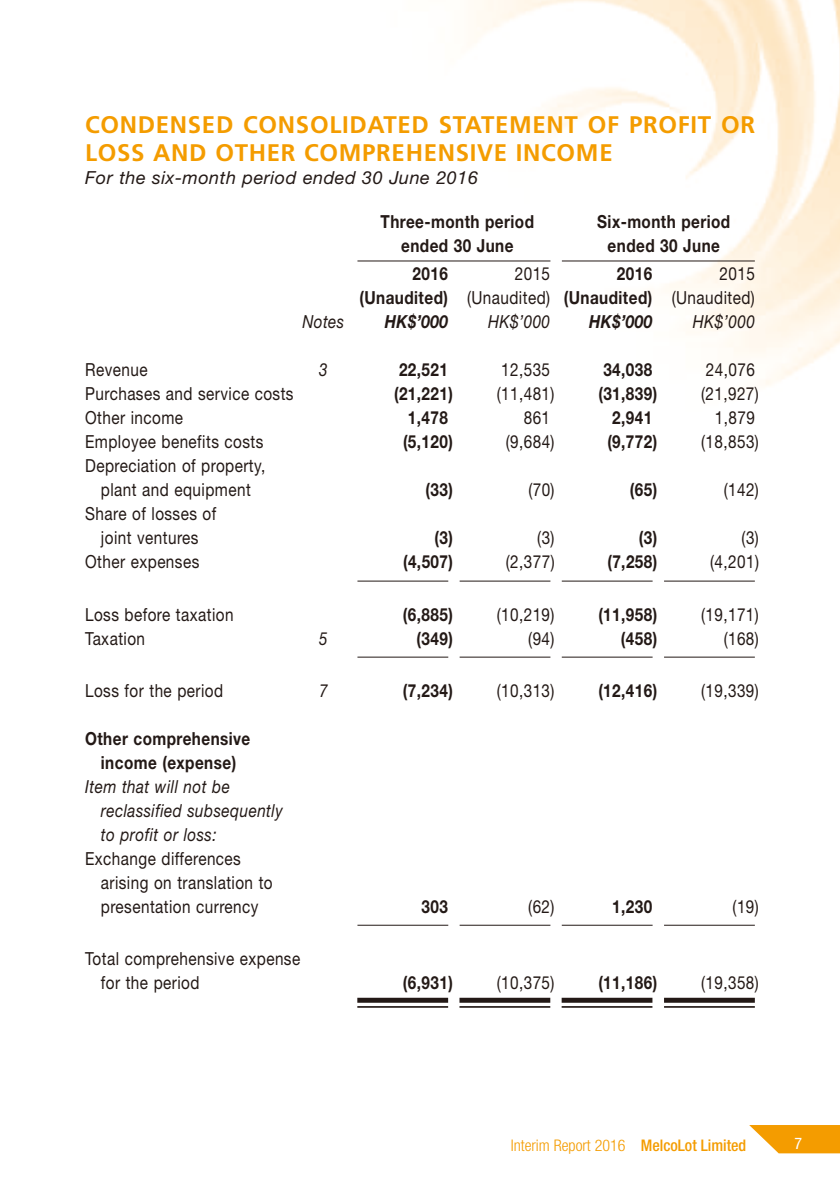
<style>
.page{position:relative;width:840px;height:1191px;background:#fff}
.page>*{position:absolute;margin:0;border:0;box-sizing:border-box;transform-origin:0 0}
.t1{font:700 24px/28px "Frutiger LT Std";letter-spacing:.03em;color:#f49c00}
.t2{font:18px/24px "Helvetica Neue LT Std";letter-spacing:.03em;color:#231916;text-align:center;scale:.85 1}
.t3{font:700 18px/24px "Helvetica Neue LT Std";letter-spacing:.03em;color:#231916;text-align:center;scale:.85 1}
.t4{font:italic 18px/24px "Helvetica Neue LT Std";letter-spacing:.03em;color:#231916;scale:.85 1}
.t5{font:italic 18px "Helvetica Neue LT Std";letter-spacing:.03em;color:#231916}
.t6{font:italic 700 18px "Helvetica Neue LT Std";letter-spacing:.03em;color:#231916;scale:.85 1}
.t7{font:300 condensed 16px "Helvetica Neue LT Std";color:#f49c00}
.t8{font:condensed 16px "Helvetica Neue LT Std";color:#fff}
.s1{font-weight:700}
.s2{font-weight:500}
</style>
<div class="page">
<img style="left:357px;top:0;width:482px;height:1154px">
<svg style="left:748px;top:1125px;width:91px;height:28px"></svg>
<hr style="left:357px;top:260px;width:193px;height:1px;background:#231916">
<hr style="left:561px;top:260px;width:193px;height:1px;background:#231916">
<hr style="left:357px;top:580px;width:91px;height:1px;background:#231916">
<hr style="left:459px;top:580px;width:91px;height:1px;background:#231916">
<hr style="left:561px;top:580px;width:91px;height:1px;background:#231916">
<hr style="left:663px;top:580px;width:91px;height:1px;background:#231916">
<hr style="left:357px;top:656px;width:91px;height:1px;background:#231916">
<hr style="left:459px;top:656px;width:91px;height:1px;background:#231916">
<hr style="left:561px;top:656px;width:91px;height:1px;background:#231916">
<hr style="left:663px;top:656px;width:91px;height:1px;background:#231916">
<hr style="left:357px;top:924px;width:91px;height:1px;background:#231916">
<hr style="left:459px;top:924px;width:91px;height:1px;background:#231916">
<hr style="left:561px;top:924px;width:91px;height:1px;background:#231916">
<hr style="left:663px;top:924px;width:91px;height:1px;background:#231916">
<div style="left:357px;top:997px;width:91px;height:5px;background:#231916"></div>
<hr style="left:357px;top:1006px;width:91px;height:1px;background:#231916">
<div style="left:459px;top:997px;width:91px;height:5px;background:#231916"></div>
<hr style="left:459px;top:1006px;width:91px;height:1px;background:#231916">
<div style="left:561px;top:997px;width:91px;height:5px;background:#231916"></div>
<hr style="left:561px;top:1006px;width:91px;height:1px;background:#231916">
<div style="left:663px;top:997px;width:91px;height:5px;background:#231916"></div>
<hr style="left:663px;top:1006px;width:91px;height:1px;background:#231916">
<h1 class="t1" style="left:85px;top:111px;width:671px">CONDENSED CONSOLIDATED STATEMENT OF PROFIT OR<br>LOSS AND OTHER COMPREHENSIVE INCOME</h1>
<p class="t5" style="left:85px;top:167px;width:394px">For the six-month period ended 30 June 2016</p>
<p class="t3" style="left:380px;top:210px;width:182px">Three-month period</p>
<p class="t3" style="left:597px;top:210px;width:158px">Six-month period</p>
<p class="t3" style="left:401px;top:234px;width:134px">ended 30 June</p>
<p class="t3" style="left:607px;top:234px;width:134px">ended 30 June</p>
<p class="t3" style="left:412px;top:262px;width:43px">2016</p>
<p class="t2" style="left:514px;top:262px;width:43px">2015</p>
<p class="t3" style="left:616px;top:262px;width:43px">2016</p>
<p class="t2" style="left:359px;top:262px;width:466px;text-align:right">2015<br><span class="s1">(Unaudited)</span> (Unaudited) <span class="s1">(Unaudited)</span> (Unaudited)</p>
<p class="t4" style="left:302px;top:310px;width:51px">Notes</p>
<p class="t6" style="left:384px;top:311px;width:76px">HK$’000</p>
<p class="t4" style="left:487px;top:310px;width:75px">HK$’000</p>
<p class="t6" style="left:588px;top:311px;width:76px">HK$’000</p>
<p class="t4" style="left:692px;top:310px;width:75px">HK$’000</p>
<p class="t2" style="left:85px;top:358px;width:75px">Revenue</p>
<p class="t4" style="left:319px;top:358px;width:12px">3</p>
<p class="t3" style="left:399px;top:358px;width:59px">22,521</p>
<p class="t2" style="left:501px;top:358px;width:59px">12,535</p>
<p class="t3" style="left:603px;top:358px;width:59px">34,038</p>
<p class="t2" style="left:705px;top:358px;width:59px">24,076</p>
<p class="t2" style="left:85px;top:382px;width:246px">Purchases and service costs</p>
<p class="t3" style="left:394px;top:382px;width:71px">(21,221)</p>
<p class="t2" style="left:496px;top:382px;width:69px">(11,481)</p>
<p class="t3" style="left:598px;top:382px;width:71px">(31,839)</p>
<p class="t2" style="left:700px;top:382px;width:69px">(21,927)</p>
<p class="t2" style="left:85px;top:406px;width:117px">Other income</p>
<p class="t3" style="left:408px;top:405px;width:49px">1,478</p>
<p class="t2" style="left:523px;top:406px;width:33px">861</p>
<p class="t3" style="left:612px;top:405px;width:49px">2,941</p>
<p class="t2" style="left:714px;top:406px;width:49px">1,879</p>
<p class="t2" style="left:85px;top:430px;width:211px">Employee benefits costs</p>
<p class="t3" style="left:403px;top:429px;width:60px">(5,120)</p>
<p class="t2" style="left:505px;top:430px;width:59px">(9,684)</p>
<p class="t3" style="left:607px;top:429px;width:60px">(9,772)</p>
<p class="t2" style="left:700px;top:430px;width:69px">(18,853)</p>
<p class="t2" style="left:85px;top:454px;width:213px">Depreciation of property, plant and equipment</p>
<p class="t3" style="left:425px;top:477px;width:34px">(33)</p>
<p class="t2" style="left:528px;top:478px;width:32px">(70)</p>
<p class="t3" style="left:629px;top:477px;width:34px">(65)</p>
<p class="t2" style="left:723px;top:478px;width:43px">(142)</p>
<p class="t2" style="left:85px;top:502px;width:156px">Share of losses of joint ventures</p>
<p class="t3" style="left:434px;top:525px;width:23px">(3)</p>
<p class="t2" style="left:537px;top:526px;width:22px">(3)</p>
<p class="t3" style="left:638px;top:525px;width:23px">(3)</p>
<p class="t2" style="left:741px;top:526px;width:22px">(3)</p>
<p class="t2" style="left:85px;top:550px;width:136px">Other expenses</p>
<p class="t3" style="left:403px;top:549px;width:60px">(4,507)</p>
<p class="t2" style="left:505px;top:550px;width:59px">(2,377)</p>
<p class="t3" style="left:607px;top:549px;width:60px">(7,258)</p>
<p class="t2" style="left:709px;top:550px;width:59px">(4,201)</p>
<p class="t2" style="left:85px;top:602px;width:176px">Loss before taxation</p>
<p class="t3" style="left:403px;top:602px;width:60px">(6,885)</p>
<p class="t2" style="left:496px;top:602px;width:69px">(10,219)</p>
<p class="t3" style="left:598px;top:602px;width:71px">(11,958)</p>
<p class="t2" style="left:700px;top:602px;width:69px">(19,171)</p>
<p class="t2" style="left:85px;top:626px;width:72px">Taxation</p>
<p class="t4" style="left:319px;top:626px;width:12px">5</p>
<p class="t3" style="left:416px;top:626px;width:44px">(349)</p>
<p class="t2" style="left:528px;top:626px;width:32px">(94)</p>
<p class="t3" style="left:620px;top:626px;width:44px">(458)</p>
<p class="t2" style="left:723px;top:626px;width:43px">(168)</p>
<p class="t2" style="left:85px;top:678px;width:164px">Loss for the period</p>
<p class="t4" style="left:319px;top:678px;width:12px">7</p>
<p class="t3" style="left:403px;top:678px;width:60px">(7,234)</p>
<p class="t2" style="left:496px;top:678px;width:69px">(10,313)</p>
<p class="t3" style="left:598px;top:678px;width:71px">(12,416)</p>
<p class="t2" style="left:700px;top:678px;width:69px">(19,339)</p>
<p class="t3" style="left:85px;top:726px;width:196px">Other comprehensive income (expense)</p>
<p class="t4" style="left:101px;top:774px;width:215px;text-indent:-16px">Item that will not be reclassified subsequently to profit or loss:</p>
<p class="t2" style="left:101px;top:846px;width:203px;text-align:left;text-indent:-16px">Exchange differences arising on translation to presentation currency</p>
<p class="t3" style="left:421px;top:893px;width:33px">303</p>
<p class="t2" style="left:528px;top:894px;width:32px">(62)</p>
<p class="t3" style="left:612px;top:893px;width:49px">1,230</p>
<p class="t2" style="left:732px;top:894px;width:32px">(19)</p>
<p class="t2" style="left:101px;top:946px;width:236px;text-align:left;text-indent:-16px">Total comprehensive expense for the period</p>
<p class="t3" style="left:403px;top:970px;width:60px">(6,931)</p>
<p class="t2" style="left:496px;top:970px;width:69px">(10,375)</p>
<p class="t3" style="left:598px;top:970px;width:71px">(11,186)</p>
<p class="t2" style="left:700px;top:970px;width:69px">(19,358)</p>
<p class="t7" style="left:510px;top:1135px;width:237px">Interim Report 2016 <span class="s2">MelcoLot Limited</span></p>
<p class="t8" style="left:794px;top:1134px;width:9px">7</p>
</div>
